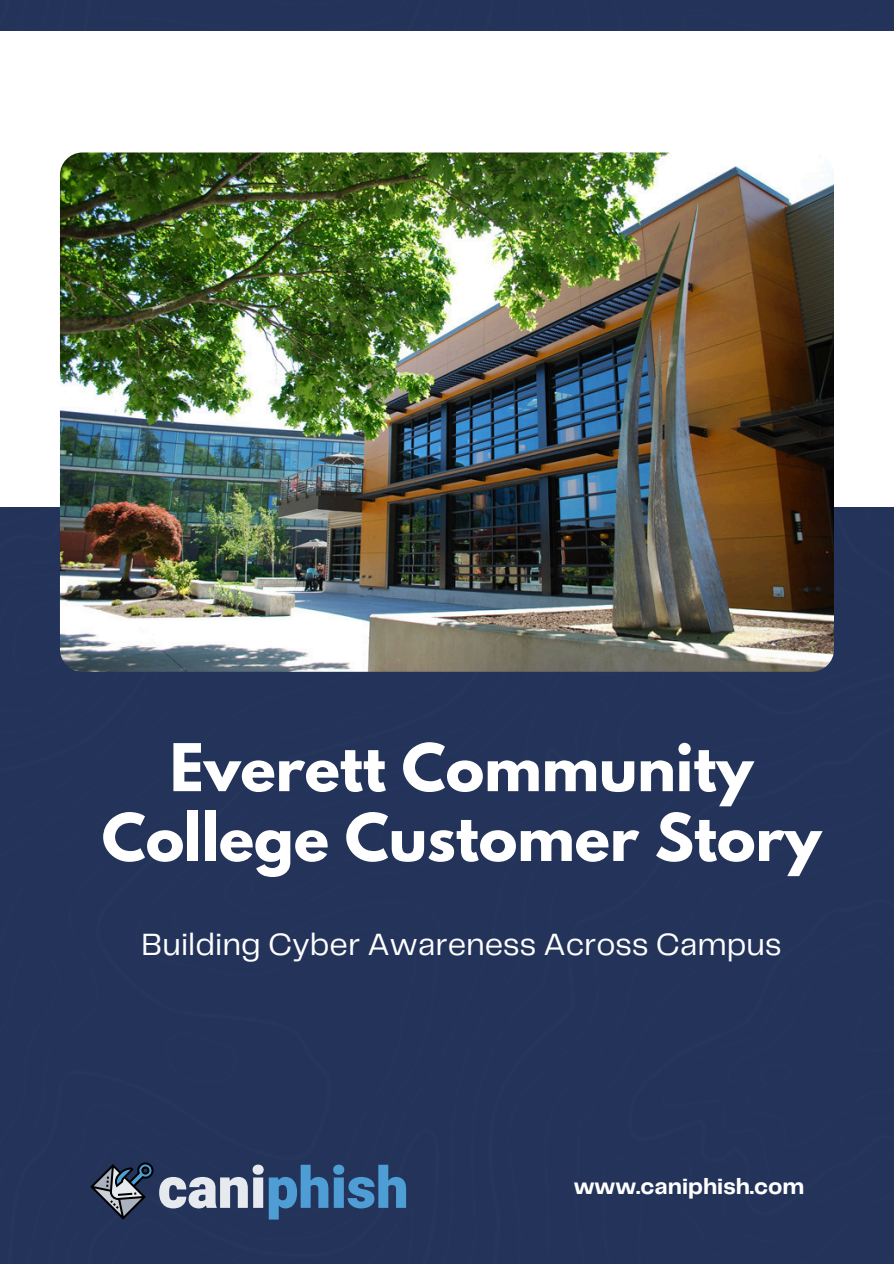
<style>
.page{position:relative;width:894px;height:1264px;background:#fff}
.page>*{position:absolute;margin:0;border:0;box-sizing:border-box;transform-origin:0 0}
.t1{font:700 58.2px/69.8px "League Spartan";color:#fff;text-align:center}
.t2{font:31.95px "Telegraf";color:#fff}
.t3{font:700 22.95px "Telegraf";color:#fff}
</style>
<div class="page">
<div style="left:0;top:0;width:893px;height:1263px;background:#23335a"></div>
<div style="left:0;top:32px;width:893px;height:475px;background:#fff"></div>
<svg style="left:269px;top:1164px;width:137px;height:55px;background:#356190"></svg>
<svg style="left:90px;top:1162px;width:173px;height:57px;background:#5b6780"></svg>
<img style="left:60px;top:152px;width:773px;height:519px;border-radius:23px">
<p class="t1" style="left:102px;top:732px;width:720px">Everett Community<br>College Customer Story</p>
<p class="t2" style="left:141px;top:923px;width:641px">Building Cyber Awareness Across Campus</p>
<p class="t3" style="left:573px;top:1171px;width:232px">www.caniphish.com</p>
</div>
